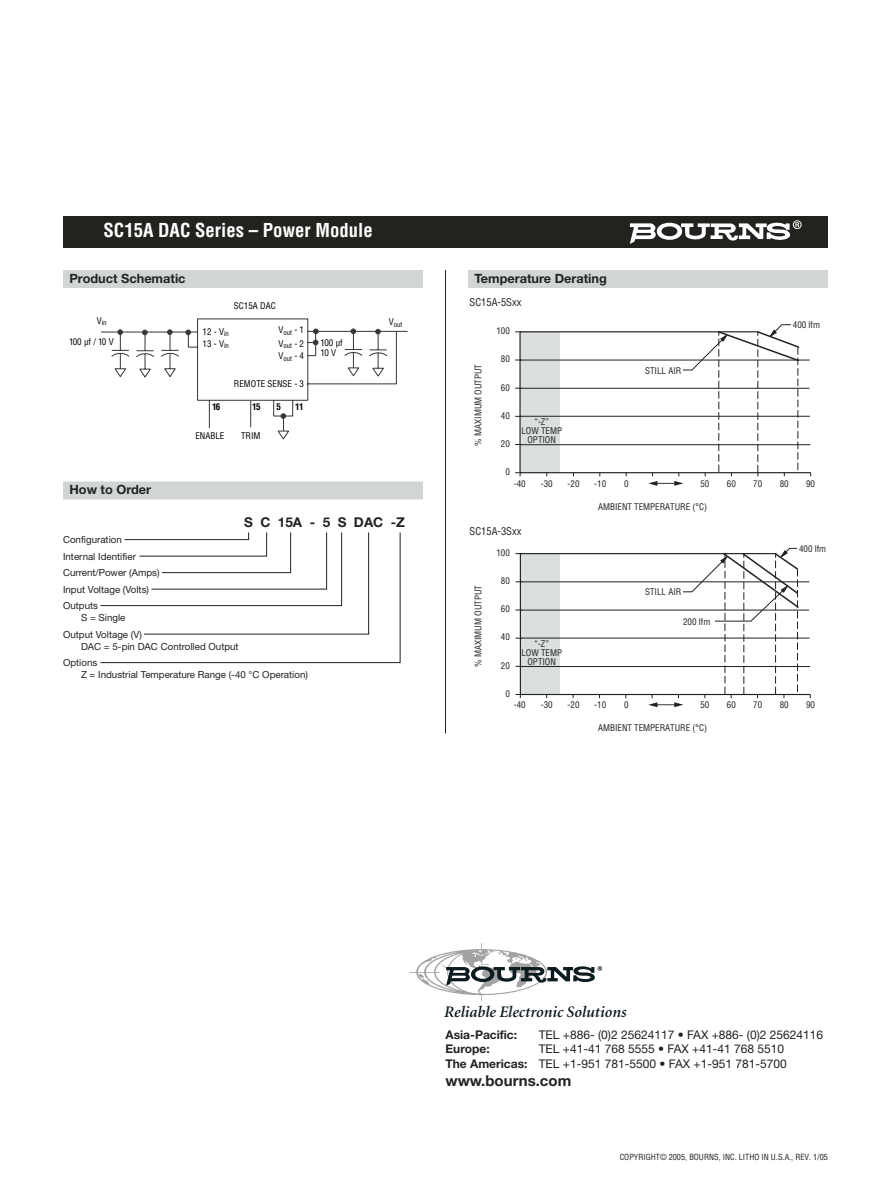
<style>
.page{position:relative;width:891px;height:1188px;background:#fff}
.page>*{position:absolute;margin:0;border:0;box-sizing:border-box;transform-origin:0 0}
.t1{font:700 condensed 18.75px "Helvetica";color:#fff}
.t2{font:italic 600 16.05px "Minion";color:#0b1b1f}
.t3{font:700 15px "Helvetica Neue";color:#20231e}
.t4{font:700 13.5px "Helvetica Neue";color:#20231e}
.t5{font:700 12.75px "Helvetica Neue";color:#20231e}
.t6{font:12px/14.2px "Helvetica Neue";color:#20231e;text-align:right}
.t7{font:700 12px "Helvetica Neue";color:#20231e}
.t8{font:condensed 10.5px "Helvetica";color:#20231e}
.t9{font:9.75px/16.5px "Helvetica Neue";color:#20231e}
.t10{font:condensed 9px/9px "Helvetica";color:#20231e;text-align:center}
.t11{font:condensed 9px/12.9px "Helvetica";color:#000}
.t12{font:700 condensed 9px "Helvetica";color:#000}
.t13{font:condensed 8.25px "Helvetica";color:#20231e}
.t14{font:condensed 6.75px "Helvetica";color:#000}
.s1{font-weight:700}
</style>
<div class="page">
<svg style="left:410px;top:943px;width:192px;height:58px"></svg>
<div style="left:63px;top:270px;width:360px;height:18px;background:#d1d5d6"></div>
<svg style="left:101px;top:318px;width:307px;height:122px"></svg>
<div style="left:520px;top:331px;width:40px;height:141px;background:#dcdfe0"></div>
<div style="left:521px;top:553px;width:39px;height:142px;background:#dcdfe0"></div>
<hr style="left:520px;top:472px;width:291px;height:1px;background:#20231e">
<hr style="left:519px;top:332px;width:2px;height:141px;background:#20231e">
<svg style="left:515px;top:472px;width:7px;height:4px"></svg>
<hr style="left:521px;top:331px;width:237px;height:1px;background:#20231e">
<hr style="left:520px;top:360px;width:290px;height:1px;background:#20231e">
<hr style="left:520px;top:388px;width:289px;height:1px;background:#20231e">
<hr style="left:520px;top:416px;width:290px;height:1px;background:#20231e">
<hr style="left:520px;top:444px;width:290px;height:1px;background:#20231e">
<hr style="left:520px;top:694px;width:290px;height:1px;background:#20231e">
<hr style="left:520px;top:554px;width:1px;height:141px;background:#20231e">
<hr style="left:521px;top:553px;width:255px;height:1px;background:#20231e">
<hr style="left:520px;top:581px;width:289px;height:1px;background:#20231e">
<hr style="left:520px;top:610px;width:289px;height:1px;background:#20231e">
<hr style="left:520px;top:638px;width:290px;height:1px;background:#20231e">
<hr style="left:521px;top:666px;width:289px;height:1px;background:#20231e">
<svg style="left:648px;top:324px;width:153px;height:162px"></svg>
<svg style="left:648px;top:548px;width:152px;height:159px"></svg>
<div style="left:63px;top:482px;width:360px;height:18px;background:#d1d5d6"></div>
<svg style="left:100px;top:532px;width:301px;height:131px"></svg>
<hr style="left:445px;top:270px;width:1px;height:464px;background:#20231e">
<div style="left:468px;top:270px;width:360px;height:18px;background:#d1d5d6"></div>
<div style="left:63px;top:216px;width:765px;height:32px;background:#20231e"></div>
<svg style="left:630px;top:220px;width:172px;height:24px"></svg>
<h1 class="t1" style="left:104px;top:223px;width:271px">SC15A DAC Series – Power Module</h1>
<h3 class="t5" style="left:69px;top:273px;width:118px">Product Schematic</h3>
<p class="t14" style="left:97px;top:320px;width:11px"><sup>V</sup>in</p>
<p class="t11" style="left:69px;top:336px;width:46px">100 µf / 10 V</p>
<p class="t11" style="left:234px;top:300px;width:43px">SC15A DAC</p>
<p class="t11" style="left:203px;top:326px;width:28px;line-height:11.9px">12 - V<sub>in<br></sub>13 - V<sub>in</sub></p>
<p class="t11" style="left:278px;top:324px;width:27px;text-align:justify">V<sub>out</sub> - 1<br>V<sub>out</sub> - 2<br>V<sub>out</sub> - 4</p>
<p class="t11" style="left:234px;top:378px;width:72px">REMOTE SENSE - 3</p>
<p class="t12" style="left:212px;top:403px;width:10px">16</p>
<p class="t12" style="left:252px;top:403px;width:10px">15</p>
<p class="t12" style="left:277px;top:403px;width:6px">5</p>
<p class="t12" style="left:295px;top:403px;width:10px">11</p>
<p class="t11" style="left:195px;top:430px;width:31px">ENABLE</p>
<p class="t11" style="left:241px;top:430px;width:21px">TRIM</p>
<p class="t11" style="left:321px;top:338px;width:24px;line-height:10.6px">100 µf<br>10 V</p>
<p class="t14" style="left:389px;top:322px;width:15px"><sup>V</sup>out</p>
<h3 class="t5" style="left:69px;top:485px;width:83px">How to Order</h3>
<h3 class="t4" style="left:244px;top:517px;width:162px">S C 15A - 5 S DAC -Z</h3>
<p class="t9" style="left:63px;top:532px;width:98px">Configuration<br>Internal Identifier<br>Current/Power (Amps)<br>Input Voltage (Volts)<br>Outputs</p>
<p class="t9" style="left:63px;top:610px;width:80px;text-align:center">S = Single<br>Output Voltage (V)</p>
<p class="t9" style="left:63px;top:639px;width:177px;text-indent:18px">DAC = 5-pin DAC Controlled Output<br>Options</p>
<p class="t9" style="left:81px;top:667px;width:228px">Z = Industrial Temperature Range (-40 °C Operation)</p>
<h3 class="t5" style="left:474px;top:273px;width:134px">Temperature Derating</h3>
<p class="t8" style="left:470px;top:298px;width:53px">SC15A-5Sxx</p>
<p class="t10" style="left:475px;top:446px;width:83px;rotate:-90deg">% MAXIMUM OUTPUT</p>
<p class="t10" style="left:496px;top:327px;width:15px">100</p>
<p class="t10" style="left:501px;top:355px;width:10px">80</p>
<p class="t10" style="left:501px;top:384px;width:10px">60</p>
<p class="t10" style="left:501px;top:412px;width:10px">40</p>
<p class="t10" style="left:501px;top:440px;width:10px">20</p>
<p class="t10" style="left:505px;top:468px;width:6px">0</p>
<p class="t10" style="left:521px;top:418px;width:42px">“-Z”<br>LOW TEMP<br>OPTION</p>
<p class="t10" style="left:645px;top:367px;width:38px">STILL AIR</p>
<p class="t10" style="left:793px;top:321px;width:29px">400 lfm</p>
<p class="t10" style="left:514px;top:480px;width:13px">-40</p>
<p class="t10" style="left:541px;top:480px;width:13px">-30</p>
<p class="t10" style="left:594px;top:480px;width:13px">-10</p>
<p class="t10" style="left:780px;top:480px;width:10px">80</p>
<p class="t10" style="left:568px;top:480px;width:13px">-20</p>
<p class="t10" style="left:753px;top:480px;width:10px">70</p>
<p class="t10" style="left:624px;top:480px;width:6px">0</p>
<p class="t10" style="left:700px;top:480px;width:10px">50</p>
<p class="t10" style="left:806px;top:480px;width:10px">90</p>
<p class="t10" style="left:727px;top:480px;width:10px">60</p>
<p class="t8" style="left:470px;top:527px;width:53px">SC15A-3Sxx</p>
<p class="t10" style="left:475px;top:667px;width:83px;rotate:-90deg">% MAXIMUM OUTPUT</p>
<p class="t10" style="left:496px;top:549px;width:15px">100</p>
<p class="t10" style="left:501px;top:577px;width:10px">80</p>
<p class="t10" style="left:501px;top:605px;width:10px">60</p>
<p class="t10" style="left:501px;top:633px;width:10px">40</p>
<p class="t10" style="left:501px;top:662px;width:10px">20</p>
<p class="t10" style="left:505px;top:690px;width:6px">0</p>
<p class="t10" style="left:521px;top:640px;width:42px">“-Z”<br>LOW TEMP<br>OPTION</p>
<p class="t10" style="left:598px;top:503px;width:111px">AMBIENT TEMPERATURE (°C)</p>
<p class="t10" style="left:645px;top:588px;width:38px">STILL AIR</p>
<p class="t10" style="left:683px;top:618px;width:29px">200 lfm</p>
<p class="t10" style="left:799px;top:545px;width:29px">400 lfm</p>
<p class="t10" style="left:514px;top:701px;width:13px">-40</p>
<p class="t10" style="left:541px;top:701px;width:13px">-30</p>
<p class="t10" style="left:594px;top:701px;width:13px">-10</p>
<p class="t10" style="left:780px;top:701px;width:10px">80</p>
<p class="t10" style="left:568px;top:701px;width:13px">-20</p>
<p class="t10" style="left:753px;top:701px;width:10px">70</p>
<p class="t10" style="left:624px;top:701px;width:6px">0</p>
<p class="t10" style="left:700px;top:701px;width:10px">50</p>
<p class="t10" style="left:806px;top:701px;width:10px">90</p>
<p class="t10" style="left:727px;top:701px;width:10px">60</p>
<p class="t10" style="left:598px;top:724px;width:111px">AMBIENT TEMPERATURE (°C)</p>
<h2 class="t2" style="left:444px;top:1005px;width:184px">Reliable Electronic Solutions</h2>
<h3 class="t7" style="left:446px;top:1030px;width:73px">Asia-Pacific:</h3>
<h3 class="t6" style="left:539px;top:1029px;width:286px">TEL +886- (0)2 25624117 • FAX +886- (0)2 25624116</h3>
<h3 class="t7" style="left:446px;top:1045px;width:46px">Europe:</h3>
<h3 class="t6" style="left:446px;top:1043px;width:343px">TEL +41-41 768 5555 • FAX +41-41 768 5510<br><span class="s1">The Americas:</span> TEL +1-951 781-5500 • FAX +1-951 781-5700</h3>
<h3 class="t3" style="left:446px;top:1076px;width:127px">www.bourns.com</h3>
<p class="t13" style="left:620px;top:1154px;width:210px">COPYRIGHT© 2005, BOURNS, INC. LITHO IN U.S.A., REV. 1/05</p>
</div>
